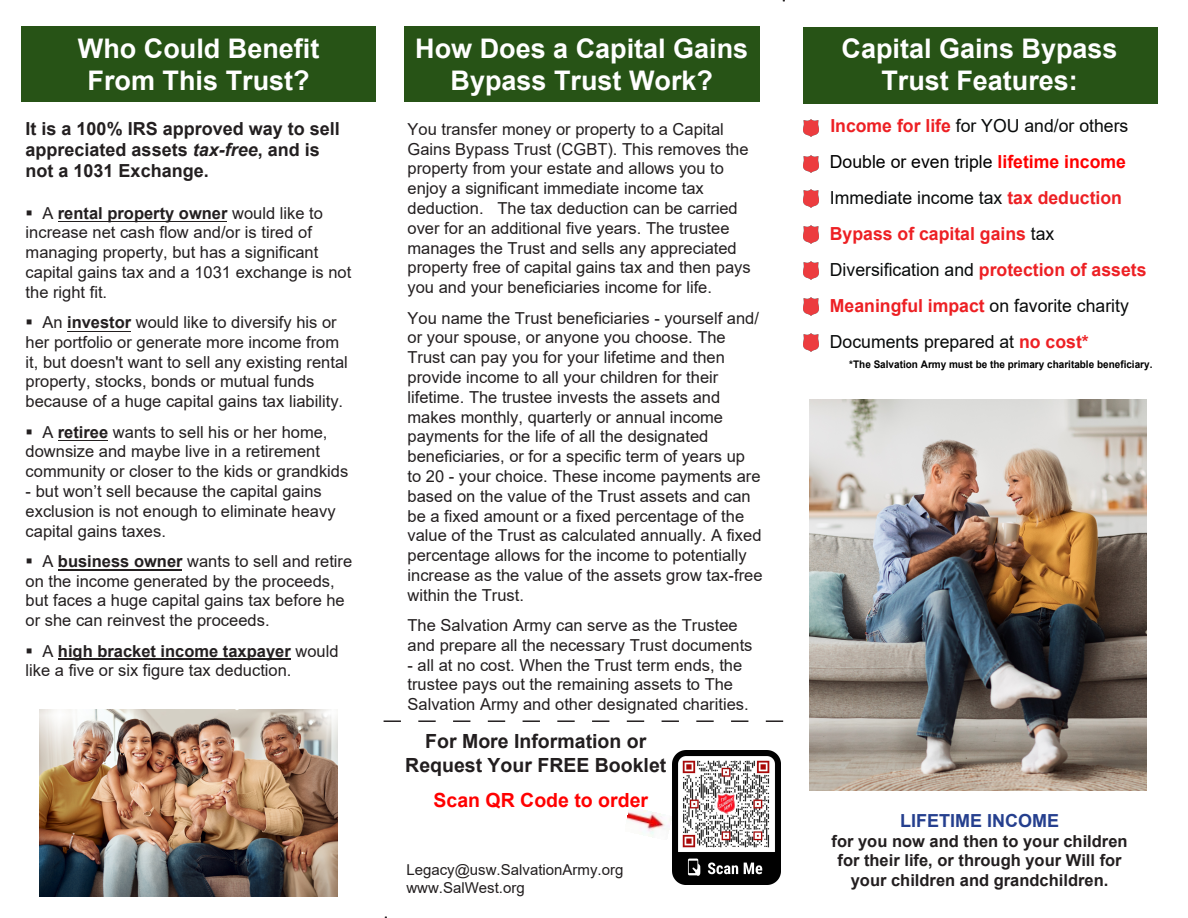
<style>
.page{position:relative;width:1188px;height:918px;background:#fff}
.page>*{position:absolute;margin:0;border:0;box-sizing:border-box;transform-origin:0 0}
.t1{font:700 27px/32.4px "Arial";color:#fff;text-align:center}
.t2{font:700 27px/32.4px "Arial";color:#fff;text-align:center}
.t3{font:700 19.5px/23.4px "Arial";color:#221e1f;text-align:center}
.t4{font:700 19.5px "Arial";color:#f00}
.t5{font:18px/36px "Arial";color:#080a0a}
.t6{font:700 18px/21.3px "Arial";color:#231f20}
.t7{font:700 18px "Arial";color:#253f8e}
.t8{font:16.5px/19.8px "Arial";color:#231f20}
.t9{font:700 16.5px/19.6px "Arial";color:#231f20;text-align:center}
.t10{font:15px/18px "Arial";color:#221e1f}
.t11{font:700 10.5px "Arial";color:#000;scale:.95 1}
.s1{font-style:italic}
.s2{font-weight:700}
.s3{font-weight:700;color:#ed2024}
.s4{color:#000}
.s5{font-weight:700;color:#f00}
</style>
<div class="page">
<img style="left:810px;top:399px;width:337px;height:392px">
<hr style="left:58px;top:440px;width:50px;height:1px;background:#231f20">
<hr style="left:67px;top:331px;width:64px;height:1px;background:#231f20">
<hr style="left:58px;top:221px;width:169px;height:1px;background:#231f20">
<hr style="left:58px;top:658px;width:232px;height:2px;background:#231f20">
<hr style="left:58px;top:569px;width:124px;height:2px;background:#231f20">
<svg style="left:384px;top:720px;width:399px;height:2px"></svg>
<img style="left:39px;top:709px;width:298px;height:188px">
<div style="left:804px;top:28px;width:354px;height:76px;background:#275316"></div>
<div style="left:22px;top:26px;width:354px;height:76px;background:#275316"></div>
<div style="left:405px;top:26px;width:355px;height:76px;background:#275316"></div>
<img style="left:804px;top:119px;width:15px;height:18px">
<img style="left:804px;top:155px;width:15px;height:18px">
<img style="left:804px;top:190px;width:15px;height:17px">
<img style="left:804px;top:226px;width:15px;height:17px">
<img style="left:804px;top:262px;width:15px;height:17px">
<img style="left:804px;top:298px;width:15px;height:17px">
<img style="left:804px;top:334px;width:15px;height:17px">
<img style="left:673px;top:751px;width:108px;height:134px">
<img style="left:626px;top:810px;width:44px;height:27px">
<h1 class="t1" style="left:78px;top:33px;width:243px">Who Could Benefit<br>From This Trust?</h1>
<p class="t6" style="left:26px;top:118px;width:316px">It is a 100% IRS approved way to sell appreciated assets <span class="s1">tax-free</span>, and is not a 1031 Exchange.</p>
<p class="t8" style="left:26px;top:203px;width:327px">▪ A <span class="s2">rental property owner</span> would like to increase net cash flow and/or is tired of managing property, but has a significant capital gains tax and a 1031 exchange is not the right fit.</p>
<p class="t8" style="left:26px;top:312px;width:324px">▪ An <span class="s2">investor</span> would like to diversify his or her portfolio or generate more income from it, but doesn't want to sell any existing rental property, stocks, bonds or mutual funds because of a huge capital gains tax liability.</p>
<p class="t8" style="left:26px;top:422px;width:324px">▪ A <span class="s2">retiree</span> wants to sell his or her home, downsize and maybe live in a retirement community or closer to the kids or grandkids</p>
<p class="t8" style="left:26px;top:481px;width:311px">- but won’t sell because the capital gains exclusion is not enough to eliminate heavy capital gains taxes.</p>
<p class="t8" style="left:26px;top:551px;width:328px">▪ A <span class="s2">business owner</span> wants to sell and retire on the income generated by the proceeds, but faces a huge capital gains tax before he or she can reinvest the proceeds.</p>
<p class="t8" style="left:26px;top:641px;width:314px">▪ A <span class="s2">high bracket income taxpayer</span> would like a five or six figure tax deduction.</p>
<h1 class="t1" style="left:415px;top:33px;width:335px">How Does a Capital Gains<br>Bypass Trust Work?</h1>
<p class="t8" style="left:408px;top:119px;width:345px">You transfer money or property to a Capital Gains Bypass Trust (CGBT). This removes the property from your estate and allows you to enjoy a significant immediate income tax deduction. The tax deduction can be carried over for an additional five years. The trustee manages the Trust and sells any appreciated property free of capital gains tax and then pays you and your beneficiaries income for life.</p>
<p class="t8" style="left:408px;top:308px;width:356px">You name the Trust beneficiaries - yourself and/ or your spouse, or anyone you choose. The Trust can pay you for your lifetime and then provide income to all your children for their lifetime. The trustee invests the assets and makes monthly, quarterly or annual income payments for the life of all the designated beneficiaries, or for a specific term of years up to 20 - your choice. These income payments are based on the value of the Trust assets and can be a fixed amount or a fixed percentage of the value of the Trust as calculated annually. A fixed percentage allows for the income to potentially increase as the value of the assets grow tax-free within the Trust.</p>
<p class="t8" style="left:408px;top:615px;width:346px">The Salvation Army can serve as the Trustee and prepare all the necessary Trust documents</p>
<p class="t8" style="left:408px;top:655px;width:343px">- all at no cost. When the Trust term ends, the trustee pays out the remaining assets to The<br>Salvation Army and other designated charities.</p>
<p class="t3" style="left:405px;top:730px;width:263px">For More Information or<br>Request Your FREE Booklet</p>
<p class="t4" style="left:434px;top:786px;width:216px">Scan QR Code to order</p>
<p class="t10" style="left:406px;top:861px;width:218px">Legacy@usw.SalvationArmy.org www.SalWest.org</p>
<h1 class="t2" style="left:842px;top:33px;width:278px">Capital Gains Bypass<br>Trust Features:</h1>
<p class="t5" style="left:830px;top:107px;width:318px"><span class="s3">Income for life</span> for YOU and/or others <span class="s4">Double or even triple</span> <span class="s5">lifetime income </span>Immediate income tax <span class="s3">tax deduction Bypass of capital gains</span> tax Diversification and <span class="s3">protection of assets Meaningful impact</span> on favorite charity Documents prepared at <span class="s3">no cost*</span></p>
<p class="t11" style="left:849px;top:357px;width:321px">*The Salvation Army must be the primary charitable beneficiary.</p>
<p class="t7" style="left:900px;top:808px;width:161px">LIFETIME INCOME</p>
<p class="t9" style="left:832px;top:831px;width:298px">for you now and then to your children for their life, or through your Will for your children and grandchildren.</p>
</div>
